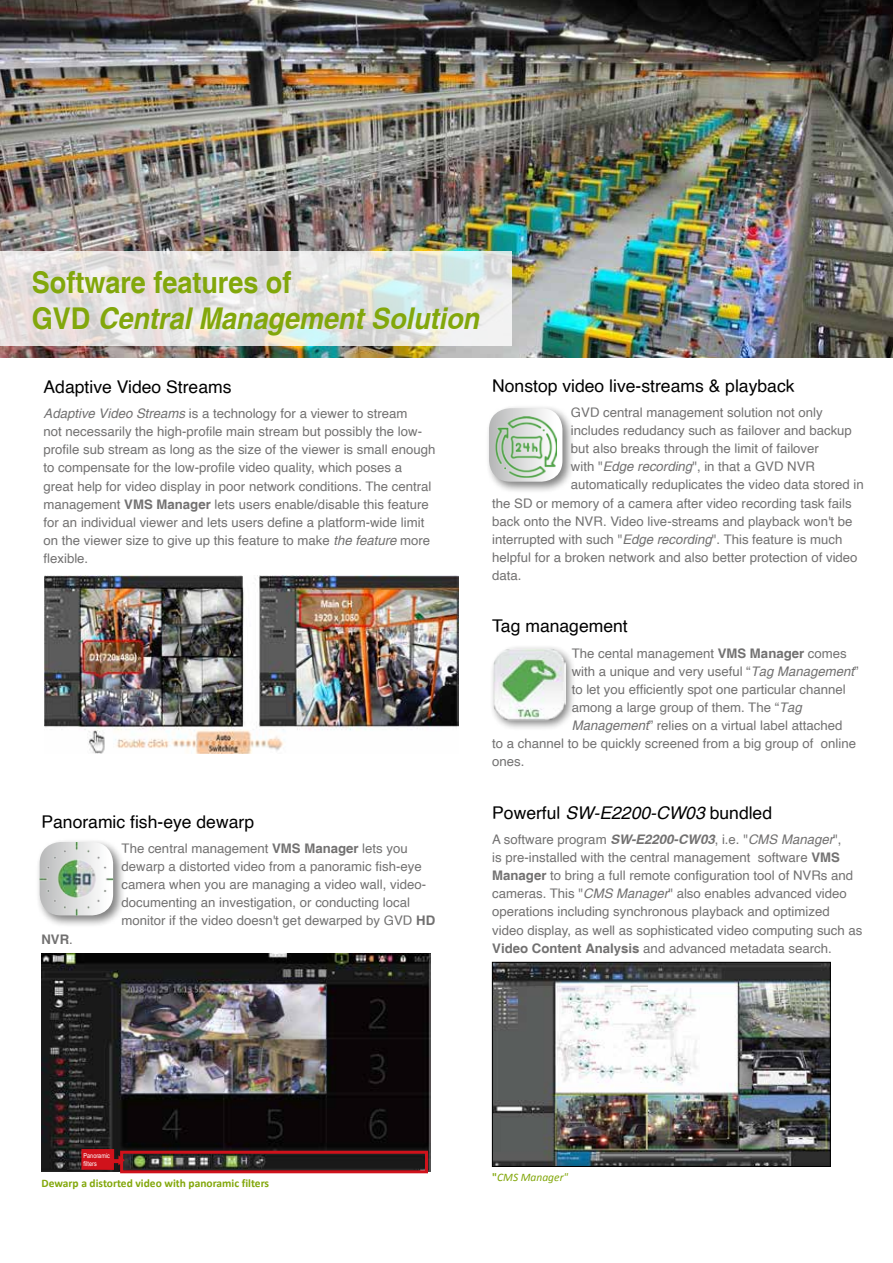
<style>
.page{position:relative;width:893px;height:1263px;background:#fff}
.page>*{position:absolute;margin:0;border:0;box-sizing:border-box;transform-origin:0 0}
.t1{font:italic 700 30px/36px "Helvetica";color:#82a70b;scale:.9 1}
.t2{font:17.55px "Helvetica";color:#000}
.t3{font:13.2px/18.1px "Helvetica";color:#727171}
.t4{font:700 13.2px "Helvetica";color:#727171}
.t5{font:700 11.55px "Calibri";color:#82a70b}
.t6{font:italic 11.55px "Calibri";color:#82a70b}
.t7{font:6.75px/8.1px "Arial Narrow";color:#fff}
.s1{font-style:normal}
.s2{font-style:italic}
.s3{font-weight:700}
.s4{font-weight:400}
.s5{font-weight:700;font-style:italic}
.s6{font-weight:700;font-style:normal}
</style>
<div class="page">
<img style="left:0;top:0;width:893px;height:357px">
<img style="left:41px;top:953px;width:389px;height:219px">
<div style="left:120px;top:1151px;width:308px;height:22px;border:3px solid #d0121b"></div>
<svg style="left:81px;top:1149px;width:44px;height:21px"></svg>
<img style="left:494px;top:964px;width:334px;height:201px">
<div style="left:492px;top:962px;width:338px;height:205px;border:1px solid #000"></div>
<div style="left:489px;top:644px;width:87px;height:87px;background:#000;opacity:.5"></div>
<img style="left:492px;top:647px;width:74px;height:74px">
<div style="left:36px;top:838px;width:90px;height:90px;background:#000;opacity:.5"></div>
<img style="left:40px;top:842px;width:73px;height:73px">
<div style="left:485px;top:404px;width:90px;height:90px;background:#000;opacity:.5"></div>
<svg style="left:489px;top:408px;width:73px;height:74px"></svg>
<img style="left:496px;top:416px;width:61px;height:62px">
<img style="left:45px;top:575px;width:414px;height:178px">
<svg style="left:0;top:251px;width:511px;height:95px;background:#e3e3e1"></svg>
<h1 class="t1" style="left:32px;top:264px;width:498px"><span class="s1">Software features of<br>GVD</span> Central Management Solution</h1>
<h2 class="t2" style="left:44px;top:373px;width:189px">Adaptive Video Streams</h2>
<p class="t3" style="left:44px;top:405px;width:393px"><span class="s2">Adaptive Video Streams</span> is a technology for a viewer to stream<br>not necessarily the high-profile main stream but possibly the low&shy;profile sub stream as long as the size of the viewer is small enough to compensate for the low-profile video quality, which poses a great help for video display in poor network conditions. The central management <span class="s3">VMS Manager</span> lets users enable/disable this feature for an individual viewer and lets users define a platform-wide limit on the viewer size to give up this feature to make <span class="s2">the feature</span> more flexible.</p>
<h2 class="t2" style="left:41px;top:808px;width:214px">Panoramic fish-eye dewarp</h2>
<p class="t3" style="left:122px;top:839px;width:315px">The central management <span class="s3">VMS Manager</span> lets you dewarp a distorted video from a panoramic fish-eye camera when you are managing a video wall, video&shy;documenting an investigation, or conducting local monitor if the video doesn't get dewarped by GVD <span class="s3">HD</span></p>
<p class="t4" style="left:41px;top:931px;width:33px">NVR<span class="s4">.</span></p>
<h2 class="t2" style="left:492px;top:372px;width:304px">Nonstop video live-streams &amp; playback</h2>
<p class="t3" style="left:571px;top:404px;width:253px">GVD central management solution not only</p>
<p class="t3" style="left:571px;top:422px;width:283px">includes redudancy such as failover and backup</p>
<p class="t3" style="left:571px;top:440px;width:249px">but also breaks through the limit of failover</p>
<p class="t3" style="left:571px;top:458px;width:246px">with "<span class="s2">Edge recording</span>", in that a GVD NVR</p>
<p class="t3" style="left:571px;top:476px;width:294px">automatically reduplicates the video data stored in</p>
<p class="t3" style="left:492px;top:494px;width:361px">the SD or memory of a camera after video recording task fails</p>
<p class="t3" style="left:492px;top:512px;width:362px">back onto the NVR. Video live-streams and playback won't be</p>
<p class="t3" style="left:492px;top:531px;width:352px">interrupted with such "<span class="s2">Edge recording</span>". This feature is much</p>
<p class="t3" style="left:492px;top:549px;width:367px">helpful for a broken network and also better protection of video</p>
<p class="t3" style="left:492px;top:567px;width:31px">data.</p>
<h2 class="t2" style="left:492px;top:613px;width:137px">Tag management</h2>
<p class="t3" style="left:572px;top:644px;width:277px">The cental management <span class="s3">VMS Manager</span> comes</p>
<p class="t3" style="left:572px;top:662px;width:288px">with a unique and very useful “<span class="s2">Tag Management</span>”</p>
<p class="t3" style="left:572px;top:680px;width:276px">to let you efficiently spot one particular channel</p>
<p class="t3" style="left:572px;top:699px;width:232px">among a large group of them. The “<span class="s2">Tag</span></p>
<p class="t3" style="left:572px;top:717px;width:272px"><span class="s2">Management</span>” relies on a virtual label attached</p>
<p class="t3" style="left:492px;top:735px;width:365px">to a channel to be quickly screened from a big group of online</p>
<p class="t3" style="left:492px;top:753px;width:34px">ones.</p>
<h2 class="t2" style="left:492px;top:799px;width:281px">Powerful <span class="s2">SW-E2200-CW03</span> bundled</h2>
<p class="t3" style="left:492px;top:830px;width:372px">A software program <span class="s5">SW-E2200-CW03</span>, i.e. "<span class="s2">CMS Manager</span>",<br>is pre-installed with the central management software <span class="s3">VMS Manager</span> to bring a full remote configuration tool of NVRs and cameras. This "<span class="s2">CMS Manager</span>" also enables advanced video operations including synchronous playback and optimized video display, as well as sophisticated video computing such as <span class="s3">Video Content Analysis</span> and advanced metadata search.</p>
<p class="t7" style="left:84px;top:1151px;width:28px">Panoramic filters</p>
<p class="t5" style="left:41px;top:1176px;width:229px">Dewarp a distorted video with panoramic filters</p>
<p class="t6" style="left:492px;top:1169px;width:78px"><span class="s6">"</span>CMS Manager"</p>
</div>
